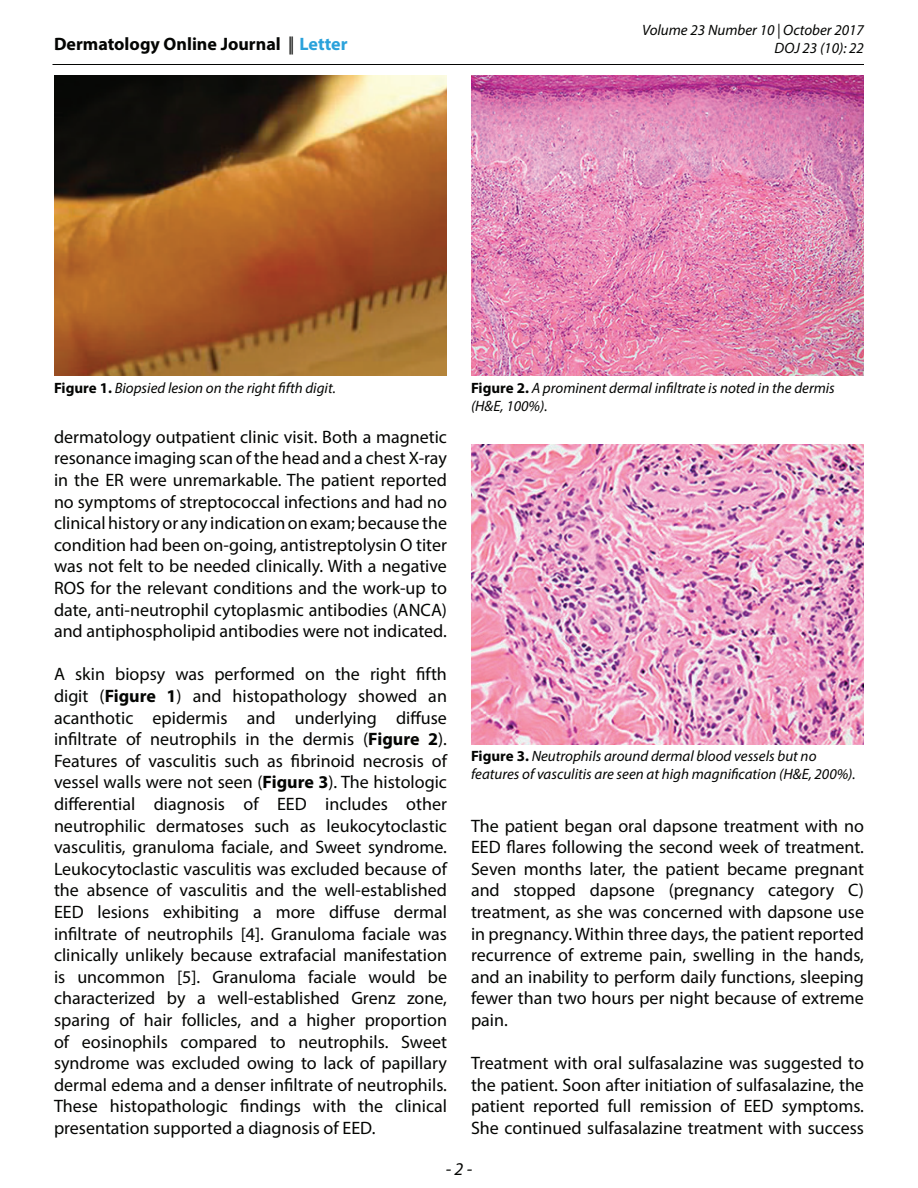
<style>
.page{position:relative;width:918px;height:1188px;background:#fff}
.page>*{position:absolute;margin:0;border:0;box-sizing:border-box;transform-origin:0 0}
.Body_text{font:18px/21.6px "Myriad Pro";color:#040503;text-align:justify}
.t1{font:700 18px "Myriad Pro";color:#040503}
.t2{font:italic 18px "Myriad Pro";color:#040503}
.Figure_caption{font:italic 15px/18px "Myriad Pro";color:#040503}
.s1{font-weight:400}
.s2{color:#2aa2db}
.s3{font-weight:700;font-style:normal}
.s4{font-weight:700}
</style>
<div class="page">
<hr style="left:52px;top:64px;width:812px;height:1px;background:#040503">
<img style="left:471px;top:76px;width:393px;height:300px">
<img style="left:471px;top:444px;width:393px;height:300px">
<img style="left:54px;top:76px;width:393px;height:300px">
<p class="t1" style="left:54px;top:32px;width:295px">Dermatology Online Journal <span class="s1">||</span> <span class="s2">Letter</span></p>
<p class="Figure_caption" style="left:642px;top:20px;width:223px;text-align:right">Volume 23 Number 10 | October 2017<br>DOJ 23 (10): 22</p>
<p class="Figure_caption" style="left:54px;top:379px;width:283px"><span class="s3">Figure 1.</span> Biopsied lesion on the right fifth digit.</p>
<p class="Body_text" style="left:54px;top:426px;width:395px">dermatology outpatient clinic visit. Both a magnetic resonance imaging scan of the head and a chest X-ray in the ER were unremarkable. The patient reported no symptoms of streptococcal infections and had no clinical history or any indication on exam; because the condition had been on-going, antistreptolysin O titer was not felt to be needed clinically. With a negative ROS for the relevant conditions and the work-up to date, anti-neutrophil cytoplasmic antibodies (ANCA) and antiphospholipid antibodies were not indicated.</p>
<p class="Body_text" style="left:54px;top:663px;width:395px">A skin biopsy was performed on the right fifth digit (<span class="s4">Figure 1</span>) and histopathology showed an acanthotic epidermis and underlying diffuse infiltrate of neutrophils in the dermis (<span class="s4">Figure 2</span>).<br>Features of vasculitis such as fibrinoid necrosis of vessel walls were not seen (<span class="s4">Figure 3</span>). The histologic differential diagnosis of EED includes other neutrophilic dermatoses such as leukocytoclastic vasculitis, granuloma faciale, and Sweet syndrome.<br>Leukocytoclastic vasculitis was excluded because of the absence of vasculitis and the well-established EED lesions exhibiting a more diffuse dermal infiltrate of neutrophils [4]. Granuloma faciale was clinically unlikely because extrafacial manifestation is uncommon [5]. Granuloma faciale would be characterized by a well-established Grenz zone, sparing of hair follicles, and a higher proportion of eosinophils compared to neutrophils. Sweet syndrome was excluded owing to lack of papillary dermal edema and a denser infiltrate of neutrophils.<br>These histopathologic findings with the clinical presentation supported a diagnosis of EED.</p>
<p class="Figure_caption" style="left:471px;top:379px;width:365px"><span class="s3">Figure 2.</span> A prominent dermal infiltrate is noted in the dermis (H&amp;E, 100%).</p>
<p class="Figure_caption" style="left:471px;top:747px;width:386px"><span class="s3">Figure 3.</span> Neutrophils around dermal blood vessels but no features of vasculitis are seen at high magnification (H&amp;E, 200%).</p>
<p class="Body_text" style="left:471px;top:814px;width:395px">The patient began oral dapsone treatment with no EED flares following the second week of treatment.<br>Seven months later, the patient became pregnant and stopped dapsone (pregnancy category C) treatment, as she was concerned with dapsone use in pregnancy. Within three days, the patient reported recurrence of extreme pain, swelling in the hands, and an inability to perform daily functions, sleeping fewer than two hours per night because of extreme pain.</p>
<p class="Body_text" style="left:471px;top:1052px;width:395px">Treatment with oral sulfasalazine was suggested to the patient. Soon after initiation of sulfasalazine, the patient reported full remission of EED symptoms.<br>She continued sulfasalazine treatment with success</p>
<p class="t2" style="left:446px;top:1157px;width:28px">- 2 -</p>
</div>
